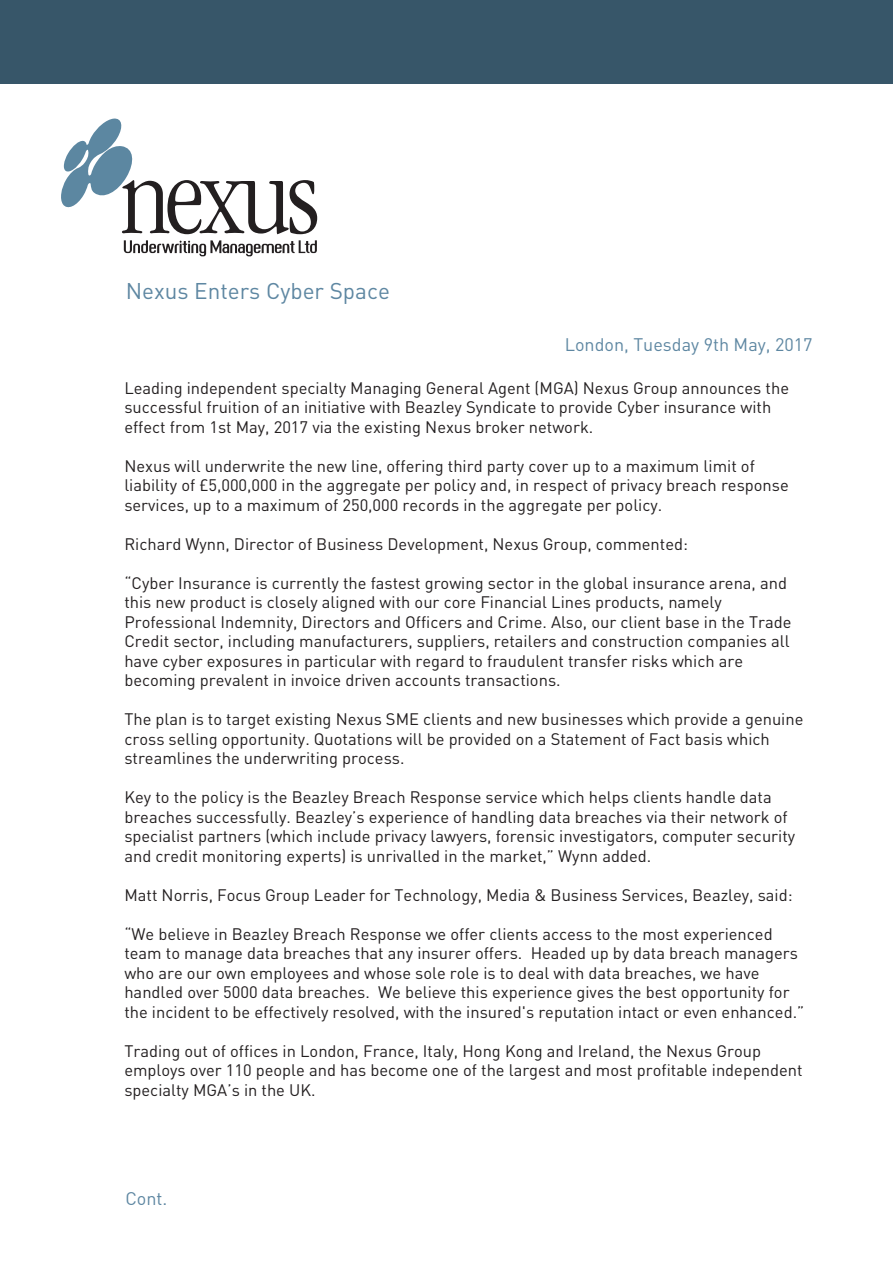
<style>
.page{position:relative;width:893px;height:1263px;background:#fff}
.page>*{position:absolute;margin:0;border:0;box-sizing:border-box;transform-origin:0 0}
.t1{font:22.5px "DIN";color:#5e87a2}
.t2{font:18px "DIN";color:#5e87a2}
.t3{font:18px "DIN";color:#5e87a2}
.body{font:16.5px/19.5px "DIN";color:#231f20}
</style>
<div class="page">
<svg style="left:61px;top:119px;width:256px;height:115px"></svg>
<svg style="left:124px;top:240px;width:193px;height:16px"></svg>
<div style="left:0;top:0;width:893px;height:84px;background:#375669"></div>
<p class="t1" style="left:126px;top:277px;width:266px">Nexus Enters Cyber Space</p>
<p class="t2" style="left:565px;top:333px;width:249px">London, Tuesday 9th May, 2017</p>
<p class="body" style="left:124px;top:378px;width:666px">Leading independent specialty Managing General Agent (MGA) Nexus Group announces the successful fruition of an initiative with Beazley Syndicate to provide Cyber insurance with effect from 1st May, 2017 via the existing Nexus broker network.</p>
<p class="body" style="left:124px;top:456px;width:666px">Nexus will underwrite the new line, offering third party cover up to a maximum limit of liability of £5,000,000 in the aggregate per policy and, in respect of privacy breach response services, up to a maximum of 250,000 records in the aggregate per policy.</p>
<p class="body" style="left:124px;top:534px;width:565px">Richard Wynn, Director of Business Development, Nexus Group, commented:</p>
<p class="body" style="left:124px;top:573px;width:669px">“Cyber Insurance is currently the fastest growing sector in the global insurance arena, and this new product is closely aligned with our core Financial Lines products, namely Professional Indemnity, Directors and Officers and Crime. Also, our client base in the Trade Credit sector, including manufacturers, suppliers, retailers and construction companies all have cyber exposures in particular with regard to fraudulent transfer risks which are becoming prevalent in invoice driven accounts transactions.</p>
<p class="body" style="left:124px;top:709px;width:681px">The plan is to target existing Nexus SME clients and new businesses which provide a genuine cross selling opportunity. Quotations will be provided on a Statement of Fact basis which streamlines the underwriting process.</p>
<p class="body" style="left:124px;top:787px;width:672px">Key to the policy is the Beazley Breach Response service which helps clients handle data breaches successfully. Beazley’s experience of handling data breaches via their network of specialist partners (which include privacy lawyers, forensic investigators, computer security and credit monitoring experts) is unrivalled in the market,” Wynn added.</p>
<p class="body" style="left:124px;top:885px;width:670px">Matt Norris, Focus Group Leader for Technology, Media &amp; Business Services, Beazley, said:</p>
<p class="body" style="left:124px;top:924px;width:681px">“We believe in Beazley Breach Response we offer clients access to the most experienced team to manage data breaches that any insurer offers. Headed up by data breach managers who are our own employees and whose sole role is to deal with data breaches, we have handled over 5000 data breaches. We believe this experience gives the best opportunity for the incident to be effectively resolved, with the insured's reputation intact or even enhanced.”</p>
<p class="body" style="left:124px;top:1041px;width:680px">Trading out of offices in London, France, Italy, Hong Kong and Ireland, the Nexus Group employs over 110 people and has become one of the largest and most profitable independent specialty MGA’s in the UK.</p>
<p class="t3" style="left:125px;top:1187px;width:43px">Cont.</p>
</div>
